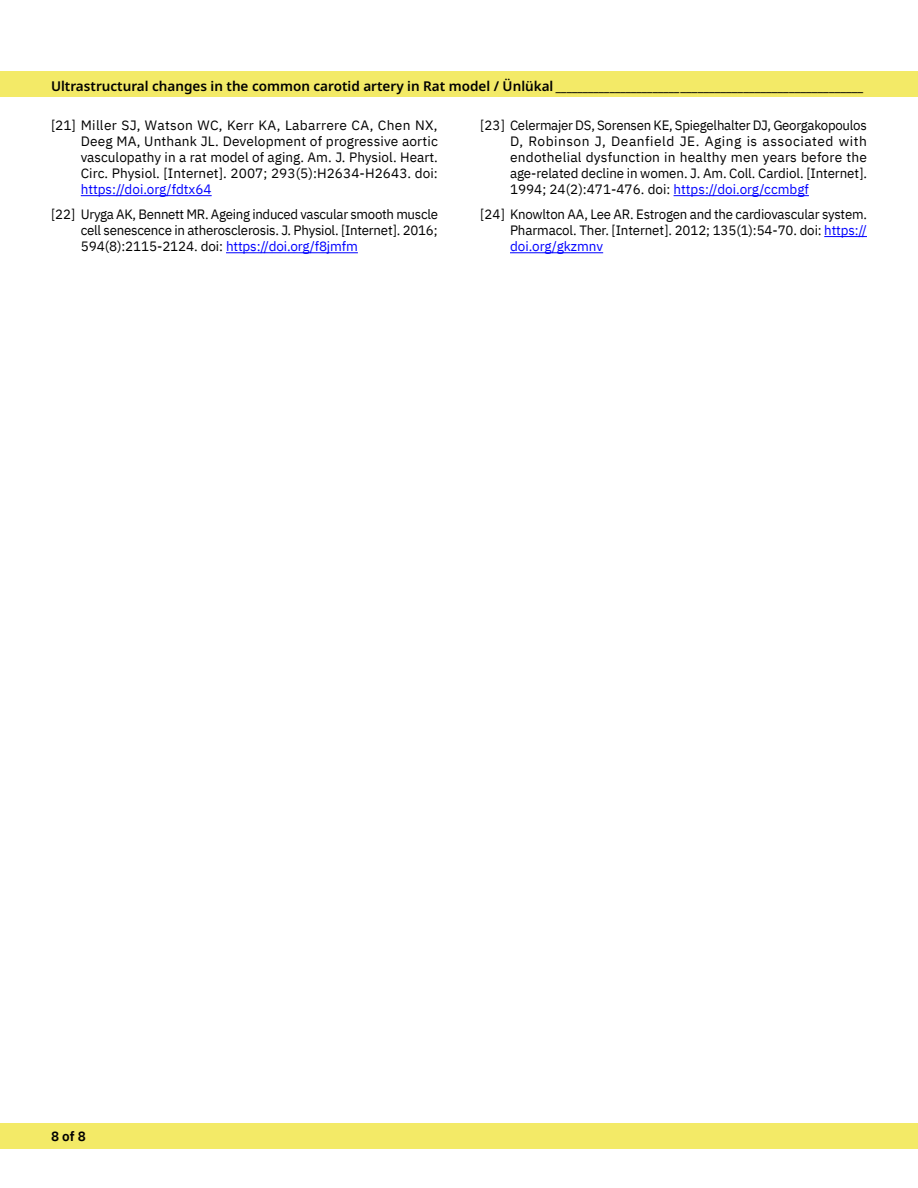
<style>
.page{position:relative;width:918px;height:1188px;background:#fff}
.page>*{position:absolute;margin:0;border:0;box-sizing:border-box;transform-origin:0 0}
.t1{font:13.5px/16.2px "IBM Plex Sans";letter-spacing:-.005em;color:#000;text-align:justify}
.t2{font:600 13.5px "Noto Sans";color:#000}
.t3{font:13.5px "IBM Plex Sans";color:#00f}
.t4{font:600 13.5px "IBM Plex Sans";color:#000}
.s1{font-style:italic}
.s2{color:#00f}
</style>
<div class="page">
<div style="left:0;top:71px;width:918px;height:26px;background:#f3ea67"></div>
<div style="left:0;top:1123px;width:918px;height:25px;background:#f3ea67"></div>
<hr style="left:81px;top:195px;width:131px;height:1px;background:#00f">
<hr style="left:226px;top:252px;width:132px;height:1px;background:#00f">
<hr style="left:674px;top:195px;width:135px;height:1px;background:#00f">
<hr style="left:824px;top:236px;width:43px;height:1px;background:#00f">
<hr style="left:510px;top:252px;width:93px;height:1px;background:#00f">
<p class="t2" style="left:51px;top:79px;width:814px">Ultrastructural changes in the common carotid artery in Rat model / Ünlükal <span class="s1">_______________________</span>________________________________</p>
<p class="t1" style="left:81px;top:116px;width:359px;text-indent:-30px">[21] Miller SJ, Watson WC, Kerr KA, Labarrere CA, Chen NX, Deeg MA, Unthank JL. Development of progressive aortic vasculopathy in a rat model of aging. Am. J. Physiol. Heart.<br>Circ. Physiol. [Internet]. 2007; 293(5):H2634-H2643. doi:</p>
<p class="t3" style="left:81px;top:179px;width:132px">https://doi.org/fdtx64</p>
<p class="t1" style="left:81px;top:205px;width:359px;text-indent:-30px">[22] Uryga AK, Bennett MR. Ageing induced vascular smooth muscle cell senescence in atherosclerosis. J. Physiol. [Internet]. 2016; 594(8):2115-2124. doi: <span class="s2">https://doi.org/f8jmfm</span></p>
<p class="t1" style="left:510px;top:116px;width:359px;text-indent:-30px">[23] Celermajer DS, Sorensen KE, Spiegelhalter DJ, Georgakopoulos D, Robinson J, Deanfield JE. Aging is associated with endothelial dysfunction in healthy men years before the age-related decline in women. J. Am. Coll. Cardiol. [Internet].<br>1994; 24(2):471-476. doi: <span class="s2">https://doi.org/ccmbgf</span></p>
<p class="t1" style="left:510px;top:205px;width:359px;text-indent:-30px">[24] Knowlton AA, Lee AR. Estrogen and the cardiovascular system.<br>Pharmacol. Ther. [Internet]. 2012; 135(1):54-70. doi: <span class="s2">https:// doi.org/gkzmnv</span></p>
<p class="t4" style="left:51px;top:1126px;width:36px">8 of 8</p>
</div>
